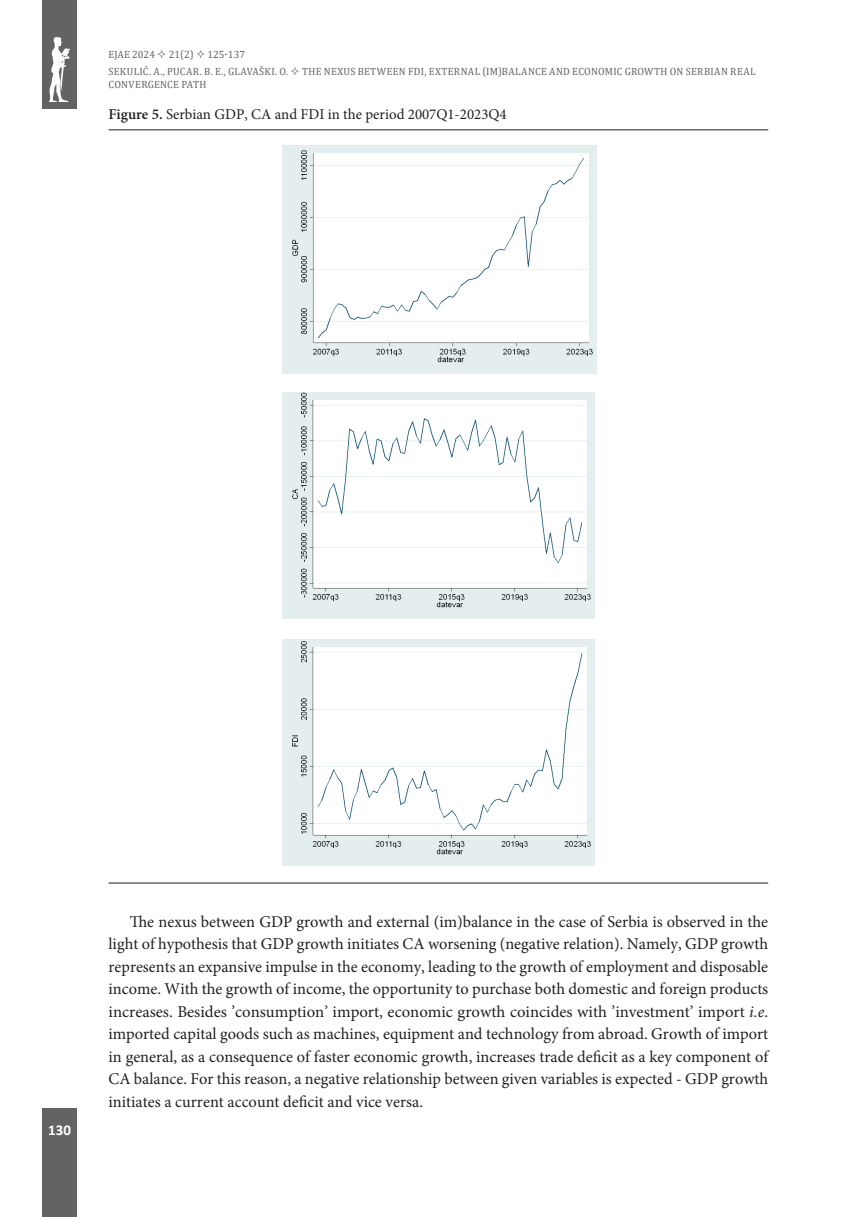
<style>
.page{position:relative;width:864px;height:1217px;background:#fff}
.page>*{position:absolute;margin:0;border:0;box-sizing:border-box;transform-origin:0 0}
.t1{font:16.5px/22.5px "Minion Pro";color:#231f20;text-align:justify}
.t2{font:15px "Minion Pro";color:#231f20}
.t3{font:700 15px "Calibri";color:#fff}
.t4{font:10.5px/16.8px "Cambria";letter-spacing:.025em;color:#636366}
.t5{font:10.5px "Cambria";color:#636366}
.s1{font-weight:600}
.s2{font-style:italic}
</style>
<div class="page">
<div style="left:43px;top:0;width:34px;height:108px;background:#636366"></div>
<div style="left:43px;top:1108px;width:34px;height:108px;background:#636366"></div>
<img style="left:49px;top:37px;width:21px;height:64px">
<hr style="left:108px;top:130px;width:659px;height:1px;background:#231f20">
<hr style="left:108px;top:882px;width:659px;height:1px;background:#231f20">
<img style="left:282px;top:145px;width:315px;height:229px">
<img style="left:282px;top:392px;width:313px;height:227px">
<img style="left:282px;top:639px;width:313px;height:227px">
<p class="t5" style="left:108px;top:49px;width:48px">EJAE 2024</p>
<p class="t4" style="left:169px;top:46px;width:26px">21(2)</p>
<p class="t4" style="left:108px;top:46px;width:181px;text-indent:99px">125-137<br>SEKULIĆ. A., PUCAR. B. E., GLAVAŠKI. O.</p>
<p class="t4" style="left:108px;top:76px;width:99px">CONVERGENCE PATH</p>
<p class="t4" style="left:302px;top:63px;width:455px">THE NEXUS BETWEEN FDI, EXTERNAL (IM)BALANCE AND ECONOMIC GROWTH ON SERBIAN REAL</p>
<p class="t2" style="left:108px;top:104px;width:399px"><span class="s1">Figure 5.</span> Serbian GDP, CA and FDI in the period 2007Q1-2023Q4</p>
<p class="t3" style="left:48px;top:1118px;width:24px">130</p>
<p class="t1" style="left:108px;top:909px;width:661px;text-indent:21px">The nexus between GDP growth and external (im)balance in the case of Serbia is observed in the light of hypothesis that GDP growth initiates CA worsening (negative relation). Namely, GDP growth represents an expansive impulse in the economy, leading to the growth of employment and disposable income. With the growth of income, the opportunity to purchase both domestic and foreign products increases. Besides ’consumption’ import, economic growth coincides with ’investment’ import <span class="s2">i.e</span>. imported capital goods such as machines, equipment and technology from abroad. Growth of import in general, as a consequence of faster economic growth, increases trade deficit as a key component of CA balance. For this reason, a negative relationship between given variables is expected - GDP growth initiates a current account deficit and vice versa.</p>
</div>
